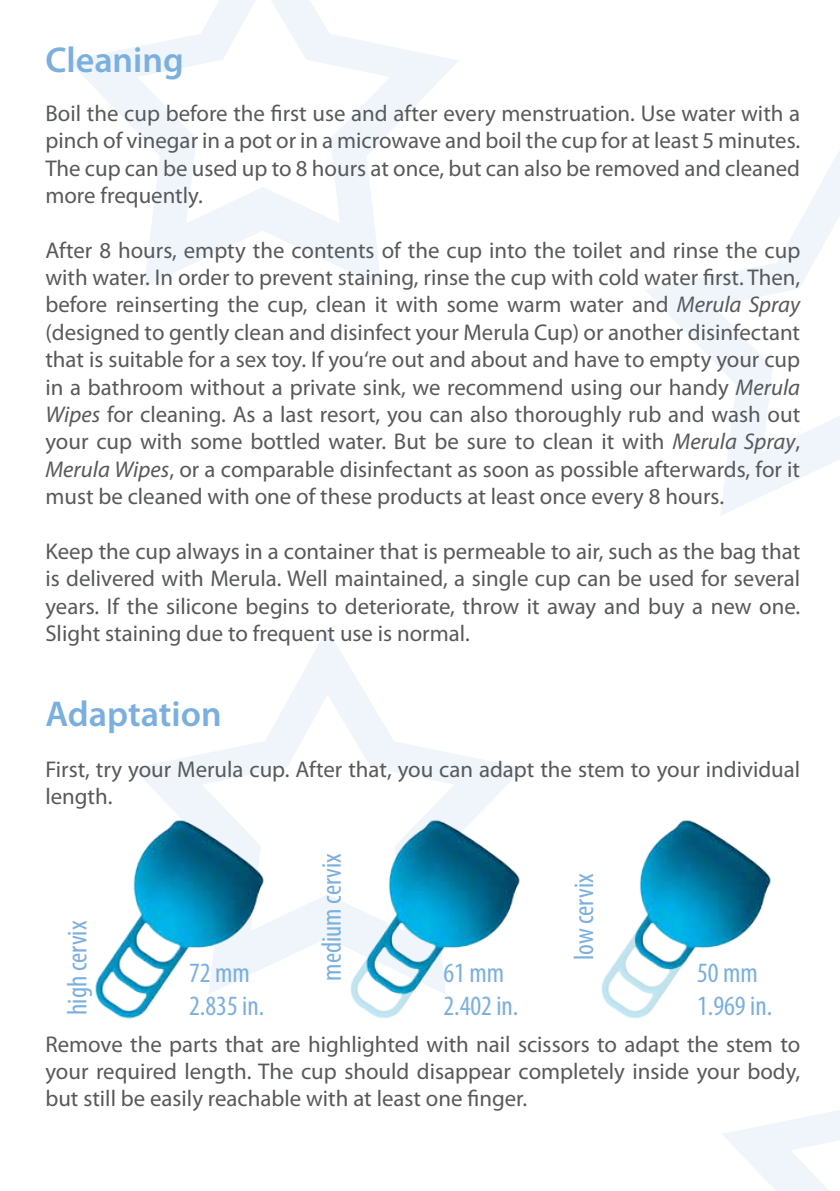
<style>
.page{position:relative;width:840px;height:1191px;background:#fff}
.page>*{position:absolute;margin:0;border:0;box-sizing:border-box;transform-origin:0 0}
.t1{font:600 36px "Myriad Pro";color:#7bafde}
.t2{font:condensed 28px/33.6px "Myriad Pro";color:#7bafde}
.t3{font:22.8px/27.2px "Myriad Pro";color:#58595b;text-align:justify}
.s1{font-style:italic}
</style>
<div class="page">
<svg style="left:69px;top:0;width:389px;height:287px"></svg>
<svg style="left:645px;top:152px;width:194px;height:363px"></svg>
<svg style="left:133px;top:630px;width:390px;height:336px"></svg>
<svg style="left:722px;top:1110px;width:117px;height:81px"></svg>
<img style="left:95px;top:817px;width:172px;height:202px">
<img style="left:347px;top:817px;width:175px;height:202px">
<img style="left:601px;top:820px;width:170px;height:199px">
<h1 class="t1" style="left:45px;top:37px;width:140px">Cleaning</h1>
<p class="t3" style="left:45px;top:99px;width:756px">Boil the cup before the first use and after every menstruation. Use water with a pinch of vinegar in a pot or in a microwave and boil the cup for at least 5 minutes.<br>The cup can be used up to 8 hours at once, but can also be removed and cleaned more frequently.</p>
<p class="t3" style="left:45px;top:236px;width:756px">After 8 hours, empty the contents of the cup into the toilet and rinse the cup with water. In order to prevent staining, rinse the cup with cold water first. Then, before reinserting the cup, clean it with some warm water and <span class="s1">Merula Spray </span>(designed to gently clean and disinfect your Merula Cup) or another disinfectant that is suitable for a sex toy. If you‘re out and about and have to empty your cup in a bathroom without a private sink, we recommend using our handy <span class="s1">Merula Wipes</span> for cleaning. As a last resort, you can also thoroughly rub and wash out your cup with some bottled water. But be sure to clean it with <span class="s1">Merula Spray</span>, <span class="s1">Merula Wipes</span>, or a comparable disinfectant as soon as possible afterwards, for it must be cleaned with one of these products at least once every 8 hours.</p>
<p class="t3" style="left:45px;top:537px;width:756px">Keep the cup always in a container that is permeable to air, such as the bag that is delivered with Merula. Well maintained, a single cup can be used for several years. If the silicone begins to deteriorate, throw it away and buy a new one.<br>Slight staining due to frequent use is normal.</p>
<h1 class="t1" style="left:45px;top:691px;width:178px">Adaptation</h1>
<p class="t3" style="left:45px;top:755px;width:755px">First, try your Merula cup. After that, you can adapt the stem to your individual length.</p>
<p class="t2" style="left:60px;top:1015px;width:95px;rotate:-90deg">high cervix</p>
<p class="t2" style="left:314px;top:980px;width:129px;rotate:-90deg">medium cervix</p>
<p class="t2" style="left:566px;top:960px;width:88px;rotate:-90deg">low cervix</p>
<p class="t2" style="left:189px;top:955px;width:76px">72 mm<br>2.835 in.</p>
<p class="t2" style="left:443px;top:955px;width:76px">61 mm<br>2.402 in.</p>
<p class="t2" style="left:696px;top:955px;width:76px">50 mm<br>1.969 in.</p>
<p class="t3" style="left:45px;top:1030px;width:756px">Remove the parts that are highlighted with nail scissors to adapt the stem to your required length. The cup should disappear completely inside your body, but still be easily reachable with at least one finger.</p>
</div>
